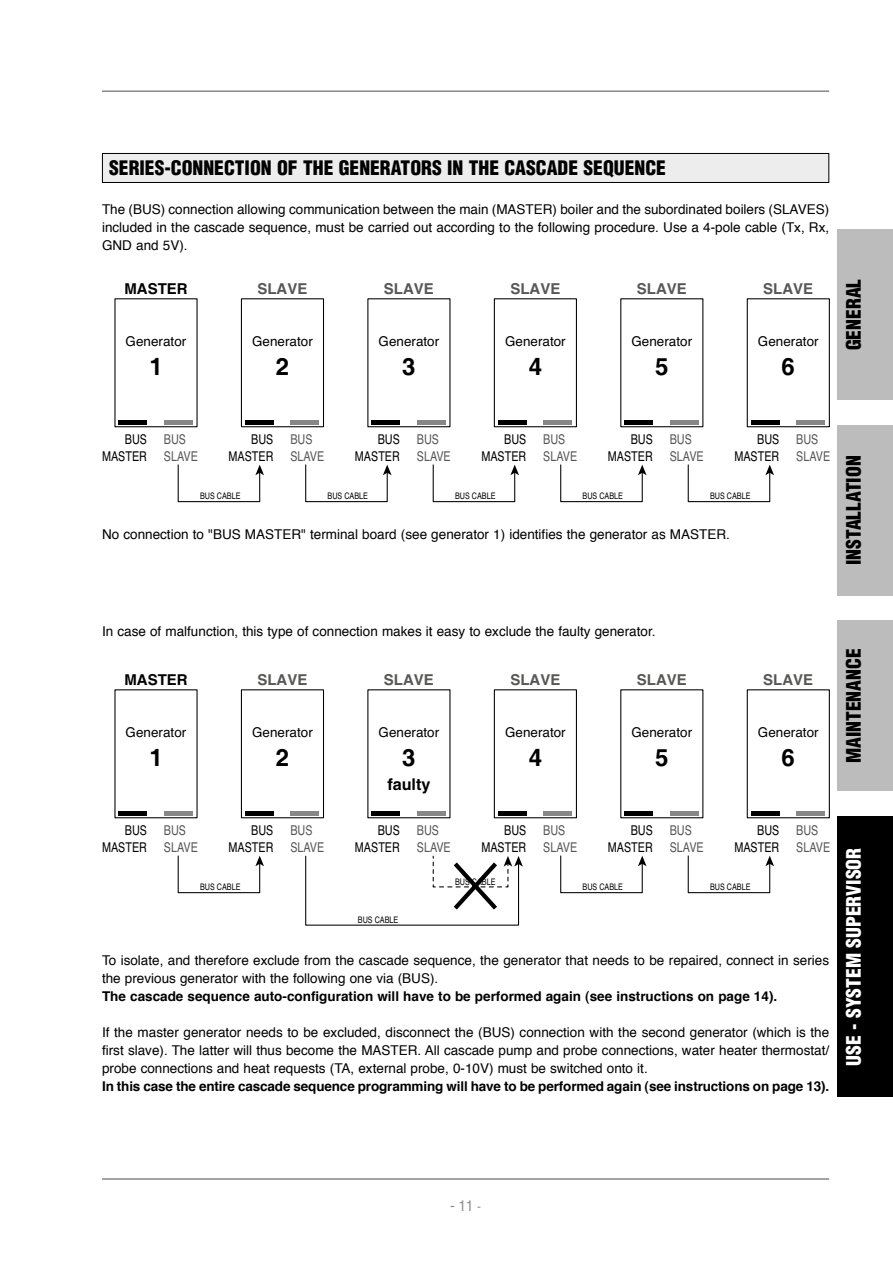
<style>
.page{position:relative;width:893px;height:1263px;background:#fff}
.page>*{position:absolute;margin:0;border:0;box-sizing:border-box;transform-origin:0 0}
.t1{font:700 24px "Helvetica";color:#000}
.t2{font:900 condensed 19.5px "Helvetica LT Std";color:#000}
.t3{font:900 condensed 19.5px "Helvetica LT Std";color:#fff}
.t4{font:700 16.2px "Helvetica";color:#000}
.t5{font:700 15px "Helvetica";color:#575756}
.t6{font:700 15px "Helvetica";color:#000}
.t7{font:condensed 14.25px "Helvetica LT Std";color:#878787}
.t8{font:13.5px/18px "Helvetica";color:#000;text-align:justify}
.t9{font:700 13.5px "Helvetica";letter-spacing:-.01em;color:#000}
.t10{font:13.5px/16.2px "Helvetica";color:#000;text-align:right;scale:.8 1}
.t11{font:13.5px/16.2px "Helvetica";color:#575756;scale:.8 1}
.t12{font:9px "Helvetica";color:#000;scale:.8 1}
.s1{font-size:12px}
</style>
<div class="page">
<div style="left:102px;top:153px;width:727px;height:29px;background:#ededed"></div>
<div style="left:102px;top:153px;width:727px;height:30px;border:1px solid #000"></div>
<hr style="left:118px;top:420px;width:29px;height:4px;background:#000">
<hr style="left:164px;top:420px;width:28px;height:4px;background:#878787">
<div style="left:241px;top:298px;width:83px;height:129px;border:1px solid #000"></div>
<hr style="left:245px;top:420px;width:28px;height:4px;background:#000">
<hr style="left:290px;top:420px;width:29px;height:4px;background:#878787">
<hr style="left:371px;top:420px;width:29px;height:4px;background:#000">
<hr style="left:417px;top:420px;width:28px;height:4px;background:#878787">
<div style="left:494px;top:298px;width:83px;height:129px;border:1px solid #000"></div>
<hr style="left:498px;top:420px;width:28px;height:4px;background:#000">
<hr style="left:543px;top:420px;width:29px;height:4px;background:#878787">
<hr style="left:624px;top:420px;width:29px;height:4px;background:#000">
<hr style="left:670px;top:420px;width:28px;height:4px;background:#878787">
<div style="left:747px;top:298px;width:83px;height:129px;border:1px solid #000"></div>
<hr style="left:751px;top:420px;width:28px;height:4px;background:#000">
<hr style="left:796px;top:420px;width:29px;height:4px;background:#878787">
<svg style="left:177px;top:464px;width:87px;height:39px"></svg>
<svg style="left:305px;top:464px;width:87px;height:39px"></svg>
<svg style="left:432px;top:464px;width:87px;height:39px"></svg>
<svg style="left:560px;top:464px;width:87px;height:39px"></svg>
<svg style="left:687px;top:464px;width:87px;height:39px"></svg>
<svg style="left:305px;top:855px;width:218px;height:71px"></svg>
<hr style="left:118px;top:811px;width:29px;height:4px;background:#000">
<hr style="left:164px;top:811px;width:28px;height:4px;background:#878787">
<div style="left:241px;top:689px;width:83px;height:129px;border:1px solid #000"></div>
<hr style="left:245px;top:811px;width:28px;height:4px;background:#000">
<hr style="left:290px;top:811px;width:29px;height:4px;background:#878787">
<hr style="left:371px;top:811px;width:29px;height:4px;background:#000">
<hr style="left:417px;top:811px;width:28px;height:4px;background:#878787">
<div style="left:494px;top:689px;width:83px;height:129px;border:1px solid #000"></div>
<hr style="left:498px;top:811px;width:28px;height:4px;background:#000">
<hr style="left:543px;top:811px;width:29px;height:4px;background:#878787">
<hr style="left:624px;top:811px;width:29px;height:4px;background:#000">
<hr style="left:670px;top:811px;width:28px;height:4px;background:#878787">
<div style="left:747px;top:689px;width:83px;height:129px;border:1px solid #000"></div>
<hr style="left:751px;top:811px;width:28px;height:4px;background:#000">
<hr style="left:796px;top:811px;width:29px;height:4px;background:#878787">
<svg style="left:177px;top:855px;width:87px;height:39px"></svg>
<svg style="left:560px;top:855px;width:87px;height:39px"></svg>
<svg style="left:687px;top:855px;width:87px;height:39px"></svg>
<hr style="left:102px;top:90px;width:727px;height:2px;background:#878787">
<hr style="left:102px;top:1178px;width:727px;height:2px;background:#878787">
<div style="left:838px;top:816px;width:55px;height:281px;background:#000"></div>
<div style="left:838px;top:621px;width:55px;height:170px;background:#bcbcbc"></div>
<div style="left:838px;top:425px;width:55px;height:170px;background:#bcbcbc"></div>
<div style="left:838px;top:230px;width:55px;height:170px;background:#bcbcbc"></div>
<h2 class="t2" style="left:109px;top:156px;width:558px">SERIES-CONNECTION OF THE GENERATORS IN THE CASCADE SEQUENCE</h2>
<p class="t8" style="left:102px;top:201px;width:729px">The (BUS) connection allowing communication between the main (MASTER) boiler and the subordinated boilers (SLAVES) included in the cascade sequence, must be carried out according to the following procedure. Use a 4-pole cable (Tx, Rx, GND and 5V).</p>
<p class="t6" style="left:124px;top:280px;width:65px">MASTER</p>
<p class="t8" style="left:126px;top:333px;width:62px">Generator</p>
<h1 class="t1" style="left:149px;top:352px;width:15px">1</h1>
<p class="t5" style="left:257px;top:280px;width:52px">SLAVE</p>
<p class="t8" style="left:252px;top:333px;width:62px">Generator</p>
<h1 class="t1" style="left:276px;top:352px;width:15px">2</h1>
<p class="t5" style="left:384px;top:280px;width:52px">SLAVE</p>
<p class="t8" style="left:379px;top:333px;width:62px">Generator</p>
<h1 class="t1" style="left:402px;top:352px;width:15px">3</h1>
<p class="t5" style="left:510px;top:280px;width:52px">SLAVE</p>
<p class="t8" style="left:505px;top:333px;width:62px">Generator</p>
<h1 class="t1" style="left:529px;top:352px;width:15px">4</h1>
<p class="t5" style="left:637px;top:280px;width:52px">SLAVE</p>
<p class="t8" style="left:631px;top:333px;width:62px">Generator</p>
<h1 class="t1" style="left:655px;top:352px;width:15px">5</h1>
<p class="t5" style="left:763px;top:280px;width:52px">SLAVE</p>
<p class="t8" style="left:758px;top:333px;width:62px">Generator</p>
<h1 class="t1" style="left:782px;top:352px;width:15px">6</h1>
<h2 class="t2" style="left:841px;top:350px;width:72px;rotate:-90deg">GENERAL</h2>
<p class="t10" style="left:102px;top:432px;width:58px">BUS<br>MASTER</p>
<p class="t11" style="left:164px;top:432px;width:44px">BUS<br>SLAVE</p>
<p class="t10" style="left:228px;top:432px;width:58px">BUS<br>MASTER</p>
<p class="t11" style="left:290px;top:432px;width:44px">BUS<br>SLAVE</p>
<p class="t10" style="left:355px;top:432px;width:58px">BUS<br>MASTER</p>
<p class="t11" style="left:417px;top:432px;width:44px">BUS<br>SLAVE</p>
<p class="t10" style="left:481px;top:432px;width:58px">BUS<br>MASTER</p>
<p class="t11" style="left:543px;top:432px;width:44px">BUS<br>SLAVE</p>
<p class="t10" style="left:608px;top:432px;width:58px">BUS<br>MASTER</p>
<p class="t11" style="left:670px;top:432px;width:44px">BUS<br>SLAVE</p>
<p class="t10" style="left:734px;top:432px;width:58px">BUS<br>MASTER</p>
<p class="t12" style="left:200px;top:489px;width:52px">BUS CABLE</p>
<p class="t12" style="left:328px;top:489px;width:52px">BUS CABLE</p>
<p class="t12" style="left:455px;top:489px;width:52px">BUS CABLE</p>
<p class="t12" style="left:583px;top:489px;width:52px">BUS CABLE</p>
<p class="t12" style="left:710px;top:489px;width:52px">BUS CABLE</p>
<p class="t8" style="left:102px;top:525px;width:629px">No connection to "BUS MASTER" terminal board (see generator 1) identifies the generator as MASTER.</p>
<p class="t11" style="left:796px;top:432px;width:44px">BUS<br>SLAVE</p>
<h2 class="t2" style="left:841px;top:565px;width:109px;rotate:-90deg">INSTALLATION</h2>
<p class="t8" style="left:102px;top:623px;width:555px">In case of malfunction, this type of connection makes it easy to exclude the faulty generator.</p>
<p class="t6" style="left:124px;top:671px;width:65px">MASTER</p>
<p class="t5" style="left:257px;top:671px;width:52px">SLAVE</p>
<p class="t5" style="left:384px;top:671px;width:52px">SLAVE</p>
<p class="t5" style="left:510px;top:671px;width:52px">SLAVE</p>
<p class="t5" style="left:637px;top:671px;width:52px">SLAVE</p>
<p class="t5" style="left:763px;top:671px;width:52px">SLAVE</p>
<p class="t8" style="left:126px;top:724px;width:62px">Generator</p>
<h1 class="t1" style="left:149px;top:743px;width:15px">1</h1>
<p class="t8" style="left:252px;top:724px;width:62px">Generator</p>
<h1 class="t1" style="left:276px;top:743px;width:15px">2</h1>
<p class="t8" style="left:379px;top:724px;width:62px">Generator</p>
<h1 class="t1" style="left:402px;top:743px;width:15px">3</h1>
<p class="t8" style="left:505px;top:724px;width:62px">Generator</p>
<h1 class="t1" style="left:529px;top:743px;width:15px">4</h1>
<p class="t8" style="left:631px;top:724px;width:62px">Generator</p>
<h1 class="t1" style="left:655px;top:743px;width:15px">5</h1>
<p class="t8" style="left:758px;top:724px;width:62px">Generator</p>
<h1 class="t1" style="left:782px;top:743px;width:15px">6</h1>
<p class="t4" style="left:387px;top:774px;width:45px">faulty</p>
<p class="t10" style="left:102px;top:823px;width:58px">BUS<br>MASTER</p>
<p class="t11" style="left:164px;top:823px;width:44px">BUS<br>SLAVE</p>
<p class="t10" style="left:228px;top:823px;width:58px">BUS<br>MASTER</p>
<p class="t11" style="left:290px;top:823px;width:44px">BUS<br>SLAVE</p>
<p class="t10" style="left:355px;top:823px;width:58px">BUS<br>MASTER</p>
<p class="t11" style="left:417px;top:823px;width:44px">BUS<br>SLAVE</p>
<p class="t10" style="left:481px;top:823px;width:58px">BUS<br>MASTER</p>
<p class="t11" style="left:543px;top:823px;width:44px">BUS<br>SLAVE</p>
<p class="t10" style="left:608px;top:823px;width:58px">BUS<br>MASTER</p>
<p class="t11" style="left:670px;top:823px;width:44px">BUS<br>SLAVE</p>
<p class="t10" style="left:734px;top:823px;width:58px">BUS<br>MASTER</p>
<p class="t11" style="left:796px;top:823px;width:44px">BUS<br>SLAVE</p>
<p class="t12" style="left:200px;top:880px;width:52px">BUS CABLE</p>
<p class="t12" style="left:358px;top:913px;width:52px">BUS CABLE</p>
<p class="t12" style="left:455px;top:874px;width:52px">BUS CABLE</p>
<p class="t12" style="left:583px;top:880px;width:52px">BUS CABLE</p>
<p class="t12" style="left:710px;top:880px;width:52px">BUS CABLE</p>
<p class="t8" style="left:102px;top:951px;width:729px">To isolate, and therefore exclude from the cascade sequence, the generator that needs to be repaired, connect in series the previous generator with the following one via (BUS).</p>
<p class="t9" style="left:102px;top:985px;width:677px">The cascade sequence auto-configuration will have to be performed again (see instructions on page 14).</p>
<p class="t8" style="left:102px;top:1023px;width:729px">If the master generator needs to be excluded, disconnect the (BUS) connection with the second generator (which is the first slave). The latter will thus become the MASTER. All cascade pump and probe connections, water heater thermostat/ probe connections and heat requests (TA, external probe, 0-10V) must be switched onto it.</p>
<p class="t9" style="left:102px;top:1075px;width:729px">In this case the entire cascade sequence programming will have to be performed again (see instructions on page 13).</p>
<h2 class="t2" style="left:841px;top:763px;width:115px;rotate:-90deg">MAINTENANCE</h2>
<h2 class="t3" style="left:841px;top:1066px;width:218px;rotate:-90deg">USE - SYSTEM SUPERVISOR</h2>
<p class="t7" style="left:450px;top:1197px;width:32px">- 11 <span class="s1">-</span></p>
</div>
